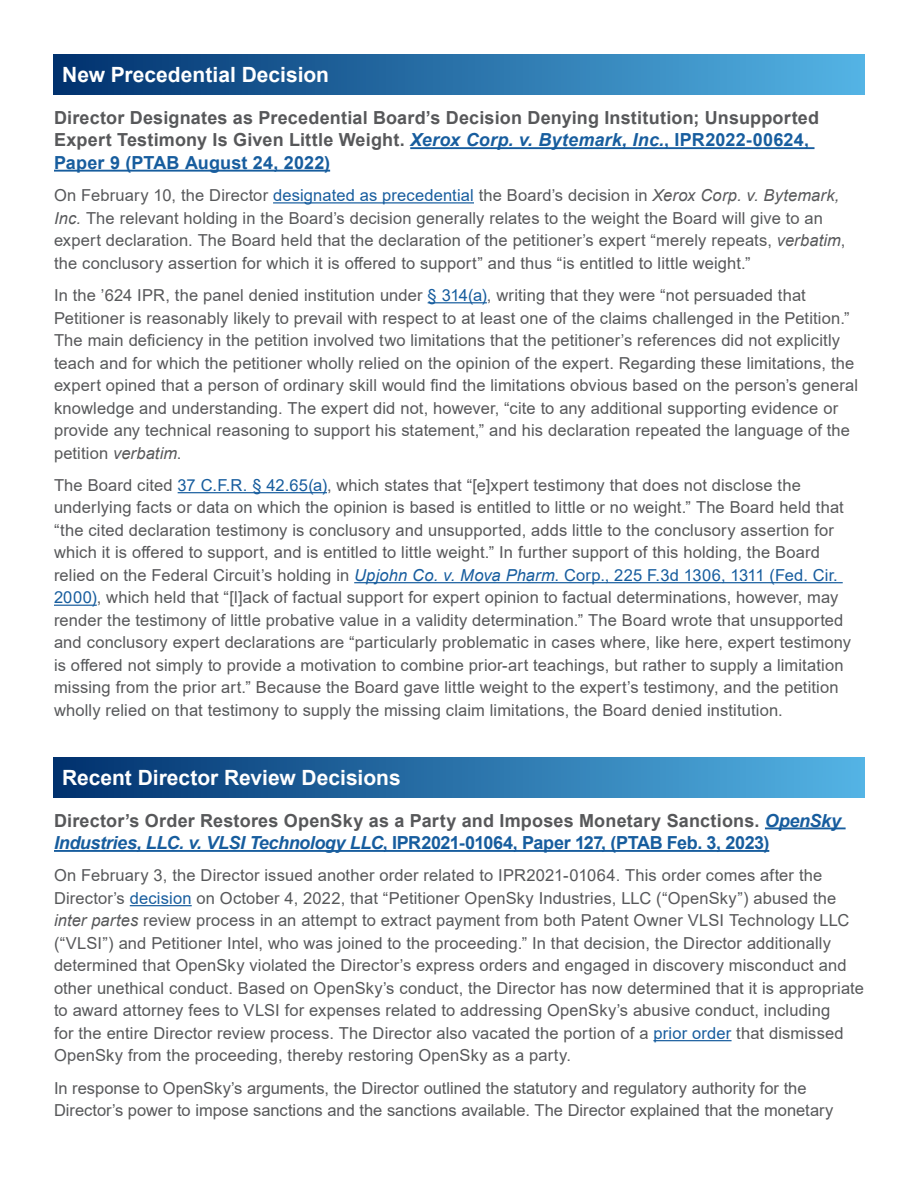
<style>
.page{position:relative;width:918px;height:1188px;background:#fff}
.page>*{position:absolute;margin:0;border:0;box-sizing:border-box;transform-origin:0 0}
.Body_Copy{font:700 21px "Arial";color:#fff}
.Body_Copy-2{font:700 18px/22.5px "Arial";letter-spacing:.01em;color:#57585a}
.Body_Copy-3{font:16.5px/22.5px "Arial";letter-spacing:.01em;color:#57585a}
.s1{font-style:italic;color:#175d9e}
.s2{color:#175d9e}
.s3{font-style:italic}
</style>
<div class="page">
<hr style="left:410px;top:147px;width:405px;height:2px;background:#175d9e">
<hr style="left:54px;top:170px;width:276px;height:2px;background:#175d9e">
<hr style="left:273px;top:202px;width:201px;height:2px;background:#175d9e">
<hr style="left:428px;top:302px;width:59px;height:1px;background:#175d9e">
<hr style="left:178px;top:492px;width:149px;height:1px;background:#175d9e">
<hr style="left:354px;top:582px;width:489px;height:1px;background:#175d9e">
<hr style="left:54px;top:605px;width:43px;height:1px;background:#175d9e">
<hr style="left:765px;top:827px;width:81px;height:2px;background:#175d9e">
<hr style="left:54px;top:850px;width:715px;height:2px;background:#175d9e">
<hr style="left:130px;top:905px;width:62px;height:1px;background:#175d9e">
<hr style="left:653px;top:1040px;width:79px;height:1px;background:#175d9e">
<div style="left:53px;top:54px;width:811px;height:40px;background:linear-gradient(to right,#00316e,#54b4e5)"></div>
<div style="left:53px;top:757px;width:811px;height:40px;background:linear-gradient(to right,#00316e,#54b4e5)"></div>
<p class="Body_Copy" style="left:62px;top:60px;width:269px">New Precedential Decision</p>
<p class="Body_Copy-2" style="left:54px;top:106px;width:767px">Director Designates as Precedential Board’s Decision Denying Institution; Unsupported<br>Expert Testimony Is Given Little Weight. <span class="s1">Xerox Corp. v. Bytemark, Inc.</span><span class="s2">, IPR2022-00624,<br>Paper 9 (PTAB August 24, 2022)</span></p>
<p class="Body_Copy-3" style="left:54px;top:184px;width:793px">On February 10, the Director <span class="s2">designated as precedential</span> the Board’s decision in <span class="s3">Xerox Corp. v. Bytemark, Inc.</span> The relevant holding in the Board’s decision generally relates to the weight the Board will give to an expert declaration. The Board held that the declaration of the petitioner’s expert “merely repeats, <span class="s3">verbatim</span>, the conclusory assertion for which it is offered to support” and thus “is entitled to little weight.”</p>
<p class="Body_Copy-3" style="left:54px;top:284px;width:806px">In the ’624 IPR, the panel denied institution under <span class="s2">§ 314(a)</span>, writing that they were “not persuaded that Petitioner is reasonably likely to prevail with respect to at least one of the claims challenged in the Petition.” The main deficiency in the petition involved two limitations that the petitioner’s references did not explicitly teach and for which the petitioner wholly relied on the opinion of the expert. Regarding these limitations, the expert opined that a person of ordinary skill would find the limitations obvious based on the person’s general knowledge and understanding. The expert did not, however, “cite to any additional supporting evidence or provide any technical reasoning to support his statement,” and his declaration repeated the language of the petition <span class="s3">verbatim</span>.</p>
<p class="Body_Copy-3" style="left:54px;top:474px;width:799px">The Board cited <span class="s2">37 C.F.R. § 42.65(a)</span>, which states that “[e]xpert testimony that does not disclose the underlying facts or data on which the opinion is based is entitled to little or no weight.” The Board held that “the cited declaration testimony is conclusory and unsupported, adds little to the conclusory assertion for which it is offered to support, and is entitled to little weight.” In further support of this holding, the Board relied on the Federal Circuit’s holding in <span class="s1">Upjohn Co. v. Mova Pharm</span><span class="s2">. Corp., 225 F.3d 1306, 1311 (Fed. Cir.<br>2000)</span>, which held that “[l]ack of factual support for expert opinion to factual determinations, however, may render the testimony of little probative value in a validity determination.” The Board wrote that unsupported and conclusory expert declarations are “particularly problematic in cases where, like here, expert testimony is offered not simply to provide a motivation to combine prior-art teachings, but rather to supply a limitation missing from the prior art.” Because the Board gave little weight to the expert’s testimony, and the petition wholly relied on that testimony to supply the missing claim limitations, the Board denied institution.</p>
<p class="Body_Copy" style="left:62px;top:762px;width:340px">Recent Director Review Decisions</p>
<p class="Body_Copy-2" style="left:54px;top:809px;width:789px">Director’s Order Restores OpenSky as a Party and Imposes Monetary Sanctions. <span class="s1">OpenSky<br>Industries, LLC. v. VLSI Technology LLC</span><span class="s2">, IPR2021-01064, Paper 127, (PTAB Feb. 3, 2023)</span></p>
<p class="Body_Copy-3" style="left:54px;top:864px;width:811px">On February 3, the Director issued another order related to IPR2021-01064. This order comes after the Director’s <span class="s2">decision</span> on October 4, 2022, that “Petitioner OpenSky Industries, LLC (“OpenSky”) abused the <span class="s3">inter partes</span> review process in an attempt to extract payment from both Patent Owner VLSI Technology LLC (“VLSI”) and Petitioner Intel, who was joined to the proceeding.” In that decision, the Director additionally determined that OpenSky violated the Director’s express orders and engaged in discovery misconduct and other unethical conduct. Based on OpenSky’s conduct, the Director has now determined that it is appropriate to award attorney fees to VLSI for expenses related to addressing OpenSky’s abusive conduct, including<br>for the entire Director review process. The Director also vacated the portion of a <span class="s2">prior order</span> that dismissed OpenSky from the proceeding, thereby restoring OpenSky as a party.</p>
<p class="Body_Copy-3" style="left:54px;top:1077px;width:781px">In response to OpenSky’s arguments, the Director outlined the statutory and regulatory authority for the<br>Director’s power to impose sanctions and the sanctions available. The Director explained that the monetary</p>
</div>
